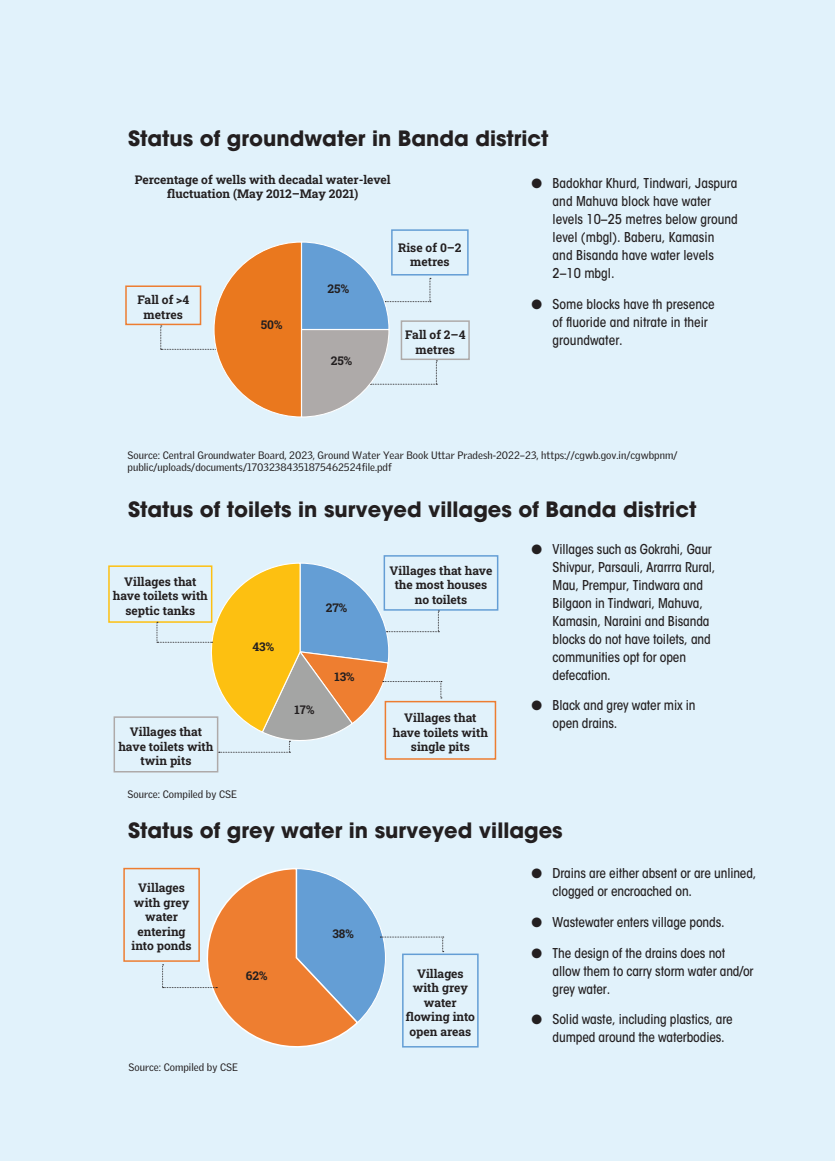
<style>
.page{position:relative;width:835px;height:1161px;background:#e1f2fb}
.page>*{position:absolute;margin:0;border:0;box-sizing:border-box;transform-origin:0 0}
.Graph_head{font:700 21px "Avant Garde";color:#231f20}
.Box_text{font:500 condensed 13.5px/18px "ITC Avant Garde Std";letter-spacing:-.01em;color:#231f20}
.t1{font:700 12px/14.4px "Roboto Slab";color:#231f20;text-align:center}
.Source{font:10.5px/12px "Griffith Gothic";color:#231f20}
</style>
<div class="page">
<div style="left:114px;top:716px;width:104px;height:56px;border:2px solid #aeaaa9"></div>
<div style="left:385px;top:701px;width:111px;height:59px;border:2px solid #ed7d31"></div>
<div style="left:384px;top:555px;width:114px;height:56px;border:2px solid #649ed5"></div>
<div style="left:108px;top:565px;width:104px;height:58px;border:2px solid #fdc011"></div>
<svg style="left:157px;top:562px;width:285px;height:191px"></svg>
<div style="left:402px;top:953px;width:77px;height:94px;border:2px solid #649ed5"></div>
<div style="left:123px;top:868px;width:77px;height:94px;border:2px solid #ed7d31"></div>
<svg style="left:162px;top:867px;width:282px;height:181px"></svg>
<div style="left:391px;top:229px;width:78px;height:46px;border:2px solid #649ed5"></div>
<div style="left:401px;top:320px;width:69px;height:40px;border:2px solid #aeaaa9"></div>
<div style="left:125px;top:285px;width:76px;height:40px;border:2px solid #ed7d31"></div>
<svg style="left:160px;top:241px;width:277px;height:177px"></svg>
<p class="Graph_head" style="left:128px;top:125px;width:422px">Status of groundwater in Banda district</p>
<p class="t1" style="left:135px;top:172px;width:257px">Percentage of wells with decadal water-level fluctuation (May 2012–May 2021)</p>
<p class="t1" style="left:137px;top:292px;width:53px">Fall of &gt;4 metres</p>
<p class="t1" style="left:261px;top:317px;width:23px">50%</p>
<p class="t1" style="left:328px;top:281px;width:23px">25%</p>
<p class="t1" style="left:331px;top:353px;width:23px">25%</p>
<p class="t1" style="left:398px;top:240px;width:65px">Rise of 0–2 metres</p>
<p class="t1" style="left:405px;top:327px;width:62px">Fall of 2–4 metres</p>
<p class="Box_text" style="left:553px;top:174px;width:187px;text-indent:-21px">● Badokhar Khurd, Tindwari, Jaspura and Mahuva block have water levels 10–25 metres below ground level (mbgl). Baberu, Kamasin and Bisanda have water levels<br>2–10 mbgl.</p>
<p class="Box_text" style="left:553px;top:295px;width:164px;text-indent:-21px">● Some blocks have th presence of fluoride and nitrate in their groundwater.</p>
<p class="Source" style="left:128px;top:449px;width:551px">Source: Central Groundwater Board, 2023, Ground Water Year Book Uttar Pradesh-2022–23, https://cgwb.gov.in/cgwbpnm/ public/uploads/documents/17032384351875462524file.pdf</p>
<p class="Graph_head" style="left:128px;top:495px;width:570px">Status of toilets in surveyed villages of Banda district</p>
<p class="t1" style="left:113px;top:574px;width:97px">Villages that have toilets with septic tanks</p>
<p class="t1" style="left:252px;top:639px;width:23px">43%</p>
<p class="t1" style="left:118px;top:724px;width:97px">Villages that have toilets with twin pits</p>
<p class="Source" style="left:128px;top:788px;width:111px">Source: Compiled by CSE</p>
<p class="t1" style="left:326px;top:600px;width:23px">27%</p>
<p class="t1" style="left:295px;top:702px;width:21px">17%</p>
<p class="t1" style="left:334px;top:669px;width:22px">13%</p>
<p class="t1" style="left:389px;top:563px;width:104px">Villages that have the most houses no toilets</p>
<p class="t1" style="left:393px;top:710px;width:97px">Villages that have toilets with single pits</p>
<p class="Box_text" style="left:553px;top:540px;width:164px;text-indent:-21px">● Villages such as Gokrahi, Gaur<br>Shivpur, Parsauli, Ararrra Rural,<br>Mau, Prempur, Tindwara and<br>Bilgaon in Tindwari, Mahuva,<br>Kamasin, Naraini and Bisanda blocks do not have toilets, and communities opt for open defecation.</p>
<p class="Box_text" style="left:553px;top:696px;width:144px;text-indent:-21px">● Black and grey water mix in open drains.</p>
<p class="Graph_head" style="left:128px;top:817px;width:436px">Status of grey water in surveyed villages</p>
<p class="t1" style="left:132px;top:880px;width:62px">Villages with grey water entering into ponds</p>
<p class="t1" style="left:246px;top:968px;width:23px">62%</p>
<p class="Source" style="left:129px;top:1061px;width:111px">Source: Compiled by CSE</p>
<p class="t1" style="left:332px;top:926px;width:23px">38%</p>
<p class="t1" style="left:406px;top:966px;width:71px">Villages with grey water flowing into open areas</p>
<p class="Box_text" style="left:553px;top:864px;width:205px;text-indent:-21px">● Drains are either absent or are unlined, clogged or encroached on.</p>
<p class="Box_text" style="left:531px;top:913px;width:195px">● Wastewater enters village ponds.</p>
<p class="Box_text" style="left:553px;top:943px;width:202px;text-indent:-21px">● The design of the drains does not allow them to carry storm water and/or grey water.</p>
<p class="Box_text" style="left:553px;top:1010px;width:182px;text-indent:-21px">● Solid waste, including plastics, are dumped around the waterbodies.</p>
</div>
